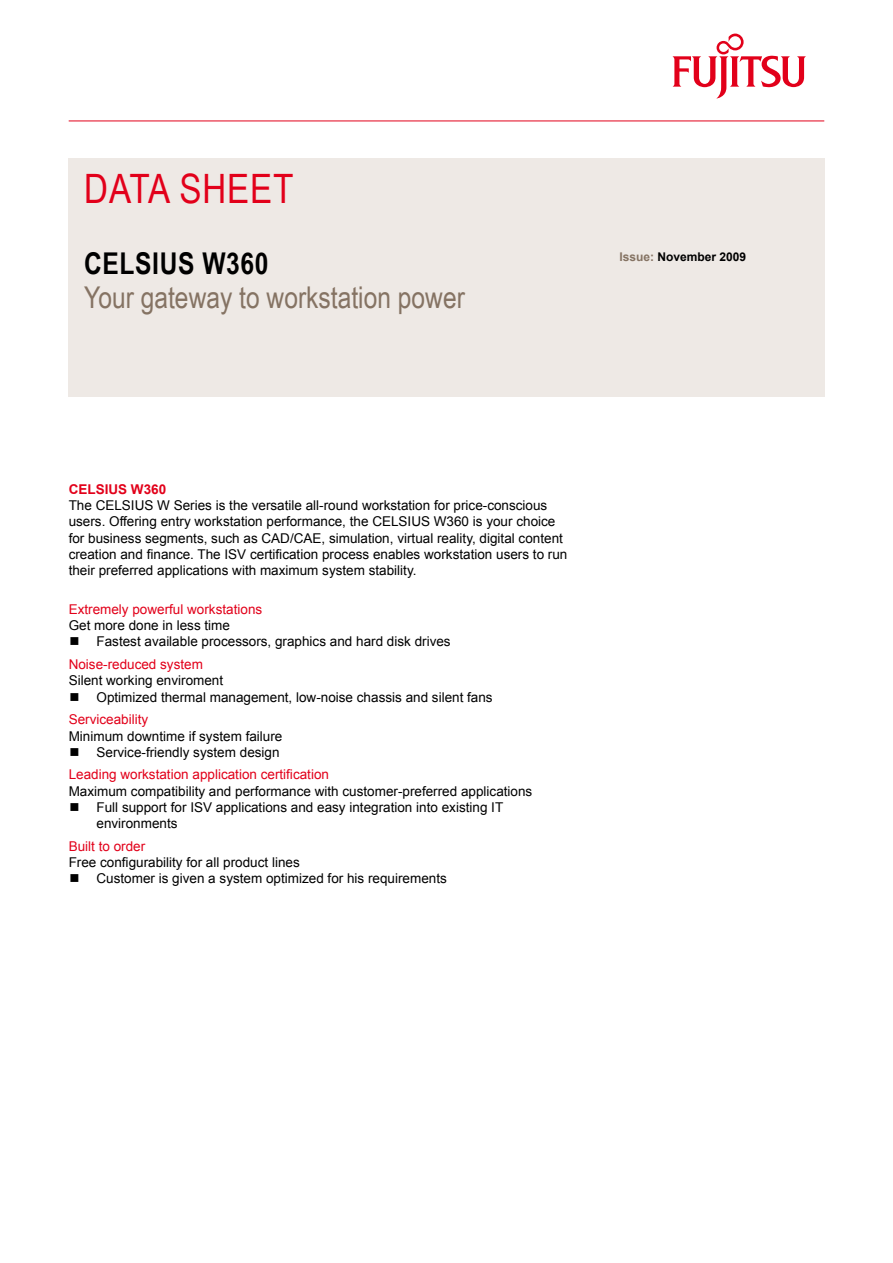
<style>
.page{position:relative;width:893px;height:1263px;background:#fff}
.page>*{position:absolute;margin:0;border:0;box-sizing:border-box;transform-origin:0 0}
.t1{font:40.5px "Arial Narrow";letter-spacing:.02em;color:#e2001a}
.t2{font:30px "Arial Narrow";color:#857363}
.t3{font:700 30px "Arial Narrow";letter-spacing:.02em;color:#000}
.t4{font:13.5px/16.2px "Arial";color:#000}
.t5{font:13.5px "Arial";color:#e2001a}
.t6{font:700 13.5px "Arial";color:#e2001a}
.t7{font:700 12px "Arial";color:#000}
.s1{color:#857363}
</style>
<div class="page">
<div style="left:69px;top:158px;width:756px;height:238px;background:#eee9e5"></div>
<hr style="left:69px;top:121px;width:755px;height:1px;background:#e2001a">
<svg style="left:672px;top:34px;width:134px;height:65px"></svg>
<h1 class="t1" style="left:84px;top:159px;width:211px">Data Sheet</h1>
<h2 class="t3" style="left:84px;top:241px;width:186px">CELSIUS W360</h2>
<h2 class="t2" style="left:84px;top:276px;width:382px">Your gateway to workstation power</h2>
<p class="t7" style="left:619px;top:249px;width:128px"><span class="s1">Issue:</span> November 2009</p>
<p class="t6" style="left:69px;top:480px;width:99px">CELSIUS W360</p>
<p class="t4" style="left:69px;top:498px;width:500px">The CELSIUS W Series is the versatile all-round workstation for price-conscious users. Offering entry workstation performance, the CELSIUS W360 is your choice for business segments, such as CAD/CAE, simulation, virtual reality, digital content creation and finance. The ISV certification process enables workstation users to run their preferred applications with maximum system stability.</p>
<p class="t5" style="left:69px;top:600px;width:195px">Extremely powerful workstations</p>
<p class="t4" style="left:97px;top:617px;width:356px;text-indent:-28px">Get more done in less time<br>Fastest available processors, graphics and hard disk drives</p>
<p class="t5" style="left:69px;top:656px;width:136px">Noise-reduced system</p>
<p class="t4" style="left:97px;top:673px;width:398px;text-indent:-28px">Silent working enviroment<br>Optimized thermal management, low-noise chassis and silent fans</p>
<p class="t5" style="left:69px;top:711px;width:81px">Serviceability</p>
<p class="t4" style="left:69px;top:728px;width:215px;text-align:right">Minimum downtime if system failure<br>Service-friendly system design</p>
<p class="t5" style="left:69px;top:766px;width:262px">Leading workstation application certification</p>
<p class="t4" style="left:97px;top:783px;width:437px;text-indent:-28px">Maximum compatibility and performance with customer-preferred applications<br>Full support for ISV applications and easy integration into existing IT environments</p>
<p class="t5" style="left:69px;top:837px;width:78px">Built to order</p>
<p class="t4" style="left:97px;top:854px;width:352px;text-indent:-28px">Free configurability for all product lines<br>Customer is given a system optimized for his requirements</p>
</div>
